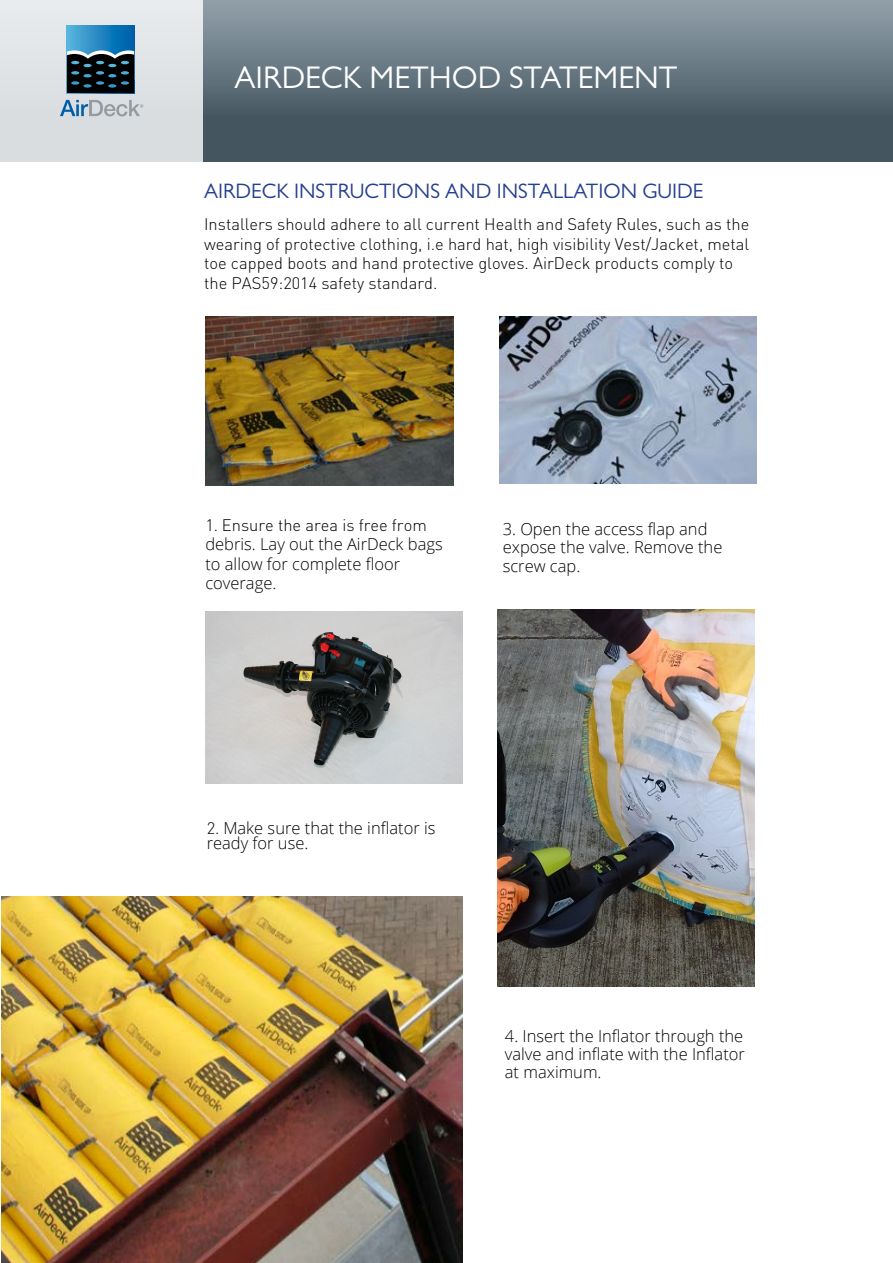
<style>
.page{position:relative;width:893px;height:1263px;background:#fff}
.page>*{position:absolute;margin:0;border:0;box-sizing:border-box;transform-origin:0 0}
.t1{font:31.5px "Gill Sans";color:#fff}
.t2{font:21px "Gill Sans";color:#25408f}
.t3{font:300 16.5px/19.5px "DIN";color:#000}
.t4{font:300 16.5px/18.1px "Open Sans";color:#000}
.s1{font-family:"DIN"}
</style>
<div class="page">
<img style="left:205px;top:316px;width:248px;height:169px">
<div style="left:0;top:0;width:893px;height:162px;background:linear-gradient(to bottom,#8e9da8,#374753)"></div>
<svg style="left:892px;top:0;width:1px;height:162px"></svg>
<div style="left:0;top:0;width:203px;height:162px;background:#dee1e3"></div>
<svg style="left:67px;top:26px;width:67px;height:24px;background:#2387c2"></svg>
<svg style="left:67px;top:50px;width:67px;height:43px;background:#1e2c34"></svg>
<svg style="left:60px;top:100px;width:83px;height:16px"></svg>
<img style="left:205px;top:611px;width:258px;height:172px">
<img style="left:499px;top:317px;width:258px;height:167px">
<img style="left:497px;top:609px;width:258px;height:378px">
<img style="left:1px;top:897px;width:461px;height:365px">
<h1 class="t1" style="left:234px;top:59px;width:155px">AIRDECK MET</h1>
<h1 class="t1" style="left:429px;top:59px;width:151px">HOD STATEMENT</h1>
<p class="t2" style="left:204px;top:179px;width:501px">AIRDECK I NSTRUCTIONS AND INSTALLATION GUIDE</p>
<p class="t3" style="left:204px;top:214px;width:547px">Installers should adhere to all current Health and Safety Rules, such as the wearing of protective clothing, i.e hard hat, high visibility Vest/Jacket, metal toe capped boots and hand protective gloves. AirDeck products comply to the PAS59:2014 safety standard.</p>
<p class="t3" style="left:205px;top:515px;width:223px">1. Ensure the area is free from</p>
<p class="t4" style="left:205px;top:533px;width:239px;line-height:19.8px">debris. Lay out the AirDeck bags to allow for complete floor coverage.</p>
<p class="t4" style="left:503px;top:520px;width:221px">3. Open the access flap and expose the valve. Remove the screw cap.</p>
<p class="t4" style="left:207px;top:820px;width:230px;line-height:15.1px"><span class="s1">2.</span> Make sure that the inflator is ready for use.</p>
<p class="t4" style="left:505px;top:1026px;width:242px;text-align:justify">4. Insert the Inflator through the valve and inflate with the Inflator at maximum.</p>
</div>
